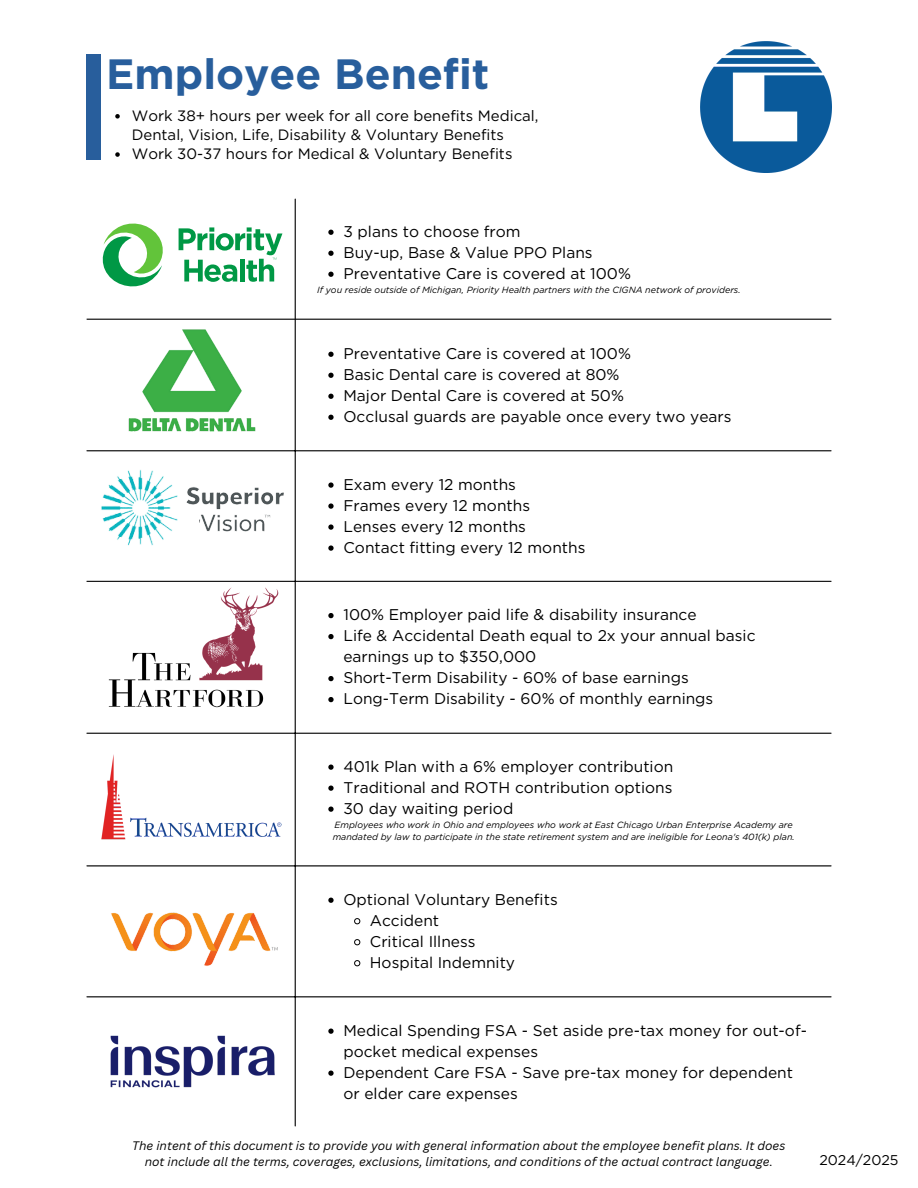
<style>
.page{position:relative;width:918px;height:1188px;background:#fff}
.page>*{position:absolute;margin:0;border:0;box-sizing:border-box;transform-origin:0 0}
.t1{font:700 42.3px "Gotham";color:#285e9c}
.t2{font:15.45px/21px "Gotham";color:#000}
.t3{font:15px/19.2px "Gotham";color:#000}
.t4{font:14.1px "Gotham";color:#000}
.t5{font:italic 12px/16px "Canva Sans";color:#000;text-align:center}
.t6{font:italic 9px/12px "Gotham";color:#000}
</style>
<div class="page">
<svg style="left:328px;top:230px;width:6px;height:5px"></svg>
<svg style="left:328px;top:251px;width:6px;height:5px"></svg>
<svg style="left:328px;top:272px;width:6px;height:5px"></svg>
<svg style="left:328px;top:352px;width:6px;height:5px"></svg>
<svg style="left:328px;top:373px;width:6px;height:5px"></svg>
<svg style="left:328px;top:394px;width:6px;height:5px"></svg>
<svg style="left:328px;top:415px;width:6px;height:5px"></svg>
<svg style="left:328px;top:482px;width:6px;height:6px"></svg>
<svg style="left:328px;top:503px;width:6px;height:6px"></svg>
<svg style="left:328px;top:524px;width:6px;height:6px"></svg>
<svg style="left:328px;top:545px;width:6px;height:6px"></svg>
<svg style="left:328px;top:613px;width:6px;height:5px"></svg>
<svg style="left:328px;top:634px;width:6px;height:5px"></svg>
<svg style="left:328px;top:676px;width:6px;height:5px"></svg>
<svg style="left:328px;top:697px;width:6px;height:5px"></svg>
<svg style="left:328px;top:765px;width:6px;height:5px"></svg>
<svg style="left:328px;top:786px;width:6px;height:5px"></svg>
<svg style="left:328px;top:807px;width:6px;height:5px"></svg>
<svg style="left:328px;top:898px;width:6px;height:5px"></svg>
<svg style="left:354px;top:918px;width:7px;height:7px"></svg>
<svg style="left:354px;top:939px;width:7px;height:7px"></svg>
<svg style="left:354px;top:960px;width:7px;height:7px"></svg>
<svg style="left:328px;top:1029px;width:6px;height:5px"></svg>
<svg style="left:328px;top:1071px;width:6px;height:5px"></svg>
<hr style="left:295px;top:199px;width:1px;height:927px;background:#000">
<hr style="left:87px;top:450px;width:744px;height:1px;background:#000">
<hr style="left:87px;top:581px;width:744px;height:1px;background:#000">
<hr style="left:87px;top:733px;width:744px;height:1px;background:#000">
<hr style="left:87px;top:865px;width:744px;height:1px;background:#000">
<hr style="left:87px;top:996px;width:744px;height:1px;background:#000">
<hr style="left:87px;top:319px;width:744px;height:1px;background:#000">
<svg style="left:103px;top:223px;width:60px;height:63px"></svg>
<svg style="left:179px;top:227px;width:103px;height:55px"></svg>
<img style="left:128px;top:329px;width:128px;height:103px">
<img style="left:101px;top:470px;width:77px;height:76px">
<img style="left:186px;top:487px;width:98px;height:19px">
<img style="left:201px;top:506px;width:69px;height:26px">
<img style="left:108px;top:587px;width:171px;height:121px">
<img style="left:101px;top:754px;width:25px;height:86px">
<img style="left:130px;top:817px;width:152px;height:20px">
<img style="left:111px;top:912px;width:167px;height:54px">
<img style="left:701px;top:42px;width:130px;height:130px">
<div style="left:87px;top:55px;width:14px;height:105px;background:#285e9c"></div>
<svg style="left:115px;top:114px;width:5px;height:5px"></svg>
<svg style="left:115px;top:152px;width:5px;height:5px"></svg>
<img style="left:110px;top:1035px;width:165px;height:53px">
<p class="t1" style="left:106px;top:48px;width:385px">Employee Benefit</p>
<p class="t3" style="left:132px;top:106px;width:408px">Work 38+ hours per week for all core benefits Medical,<br>Dental, Vision, Life, Disability &amp; Voluntary Benefits</p>
<p class="t3" style="left:132px;top:144px;width:382px">Work 30-37 hours for Medical &amp; Voluntary Benefits</p>
<p class="t2" style="left:343px;top:221px;width:179px">3 plans to choose from</p>
<h1 class="t2" style="left:343px;top:242px;width:251px">Buy-up, Base &amp; Value PPO Plans</h1>
<p class="t2" style="left:343px;top:263px;width:289px">Preventative Care is covered at 100%</p>
<p class="t6" style="left:317px;top:284px;width:425px">If you reside outside of Michigan, Priority Health partners with the CIGNA network of providers.</p>
<p class="t2" style="left:343px;top:343px;width:289px">Preventative Care is covered at 100%</p>
<p class="t2" style="left:343px;top:364px;width:278px">Basic Dental care is covered at 80%</p>
<p class="t2" style="left:343px;top:385px;width:282px">Major Dental Care is covered at 50%</p>
<p class="t2" style="left:343px;top:406px;width:390px">Occlusal guards are payable once every two years</p>
<p class="t2" style="left:343px;top:474px;width:174px">Exam every 12 months</p>
<p class="t2" style="left:343px;top:495px;width:188px">Frames every 12 months</p>
<p class="t2" style="left:343px;top:516px;width:184px">Lenses every 12 months</p>
<p class="t2" style="left:343px;top:537px;width:243px">Contact fitting every 12 months</p>
<p class="t2" style="left:343px;top:604px;width:355px">100% Employer paid life &amp; disability insurance</p>
<p class="t2" style="left:343px;top:625px;width:414px">Life &amp; Accidental Death equal to 2x your annual basic earnings up to $350,000</p>
<p class="t2" style="left:343px;top:667px;width:347px">Short-Term Disability - 60% of base earnings</p>
<p class="t2" style="left:343px;top:688px;width:371px">Long-Term Disability - 60% of monthly earnings</p>
<p class="t2" style="left:343px;top:756px;width:331px">401k Plan with a 6% employer contribution</p>
<p class="t2" style="left:343px;top:777px;width:331px">Traditional and ROTH contribution options</p>
<p class="t2" style="left:343px;top:798px;width:171px">30 day waiting period</p>
<p class="t6" style="left:333px;top:819px;width:464px">Employees who work in Ohio and employees who work at East Chicago Urban Enterprise Academy are mandated by law to participate in the state retirement system and are ineligible for Leona's 401(k) plan.</p>
<p class="t2" style="left:343px;top:889px;width:216px">Optional Voluntary Benefits</p>
<p class="t2" style="left:370px;top:910px;width:71px">Accident</p>
<p class="t2" style="left:370px;top:931px;width:107px">Critical Illness</p>
<p class="t2" style="left:370px;top:952px;width:147px">Hospital Indemnity</p>
<p class="t2" style="left:343px;top:1020px;width:465px">Medical Spending FSA - Set aside pre-tax money for out-of&shy;pocket medical expenses</p>
<p class="t2" style="left:343px;top:1062px;width:451px">Dependent Care FSA - Save pre-tax money for dependent or elder care expenses</p>
<p class="t5" style="left:132px;top:1138px;width:655px">The intent of this document is to provide you with general information about the employee benefit plans. It does not include all the terms, coverages, exclusions, limitations, and conditions of the actual contract language.</p>
<p class="t4" style="left:819px;top:1152px;width:81px">2024/2025</p>
</div>
